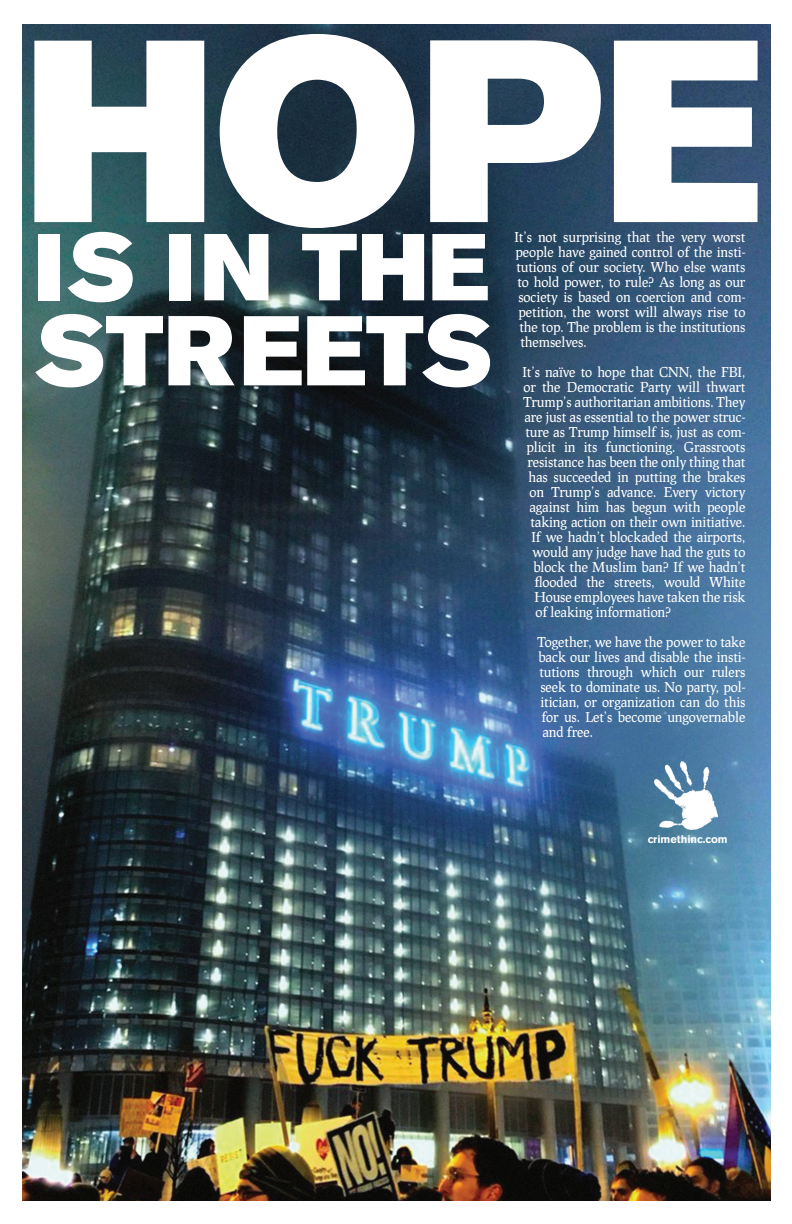
<style>
.page{position:relative;width:792px;height:1224px;background:#fff}
.page>*{position:absolute;margin:0;border:0;box-sizing:border-box;transform-origin:0 0}
.t1{font:98px "Akzidenz Grotesk BE Super";color:#fff}
.t2{font:94px "Akzidenz Grotesk BE Super";letter-spacing:.02em;color:#fff}
.t3{font:13.5px/15px "Prociono";color:#fff;text-align:justify}
.t4{font:700 11px "Akzidenz Grotesk BE";color:#fff}
</style>
<div class="page">
<img style="left:22px;top:24px;width:748px;height:1177px">
<img style="left:654px;top:762px;width:63px;height:67px">
<svg style="left:34px;top:41px;width:170px;height:181px"></svg>
<svg style="left:220px;top:34px;width:194px;height:194px"></svg>
<svg style="left:430px;top:40px;width:171px;height:182px"></svg>
<svg style="left:614px;top:41px;width:144px;height:181px"></svg>
<h2 class="t2" style="left:35px;top:213px;width:456px">IS IN THE</h2>
<h1 class="t1" style="left:35px;top:294px;width:460px">STREETS</h1>
<p class="t3" style="left:514px;top:229px;width:232px">It’s not surprising that the very worst</p>
<p class="t3" style="left:515px;top:244px;width:232px">people have gained control of the insti-</p>
<p class="t3" style="left:516px;top:259px;width:231px">tutions of our society. Who else wants</p>
<p class="t3" style="left:517px;top:274px;width:229px">to hold power, to rule? As long as our</p>
<p class="t3" style="left:518px;top:289px;width:229px">society is based on coercion and com-</p>
<p class="t3" style="left:518px;top:304px;width:229px">petition, the worst will always rise to</p>
<p class="t3" style="left:519px;top:319px;width:227px">the top. The problem is the institutions</p>
<p class="t3" style="left:520px;top:334px;width:68px">themselves.</p>
<p class="t3" style="left:522px;top:364px;width:224px">It’s naïve to hope that CNN, the FBI,</p>
<p class="t3" style="left:523px;top:379px;width:223px">or the Democratic Party will thwart</p>
<p class="t3" style="left:523px;top:394px;width:224px">Trump’s authoritarian ambitions. They</p>
<p class="t3" style="left:524px;top:409px;width:223px">are just as essential to the power struc-</p>
<p class="t3" style="left:525px;top:424px;width:222px">ture as Trump himself is, just as com-</p>
<p class="t3" style="left:526px;top:439px;width:220px">plicit in its functioning. Grassroots</p>
<p class="t3" style="left:527px;top:454px;width:220px">resistance has been the only thing that</p>
<p class="t3" style="left:528px;top:469px;width:219px">has succeeded in putting the brakes</p>
<p class="t3" style="left:529px;top:484px;width:217px">on Trump’s advance. Every victory</p>
<p class="t3" style="left:529px;top:499px;width:218px">against him has begun with people</p>
<p class="t3" style="left:530px;top:514px;width:216px">taking action on their own initiative.</p>
<p class="t3" style="left:531px;top:529px;width:216px">If we hadn’t blockaded the airports,</p>
<p class="t3" style="left:532px;top:544px;width:215px">would any judge have had the guts to</p>
<p class="t3" style="left:533px;top:559px;width:214px">block the Muslim ban? If we hadn’t</p>
<p class="t3" style="left:534px;top:574px;width:213px">flooded the streets, would White</p>
<p class="t3" style="left:534px;top:589px;width:212px">House employees have taken the risk</p>
<p class="t3" style="left:535px;top:604px;width:137px">of leaking information?</p>
<p class="t3" style="left:537px;top:634px;width:210px">Together, we have the power to take back our lives and disable the insti&shy;tutions through which our rulers seek to dominate us. No party, pol&shy;itician, or organization can do this for us. Let’s become ungovernable and free.</p>
<p class="t4" style="left:648px;top:832px;width:81px">crimethinc.com</p>
</div>
